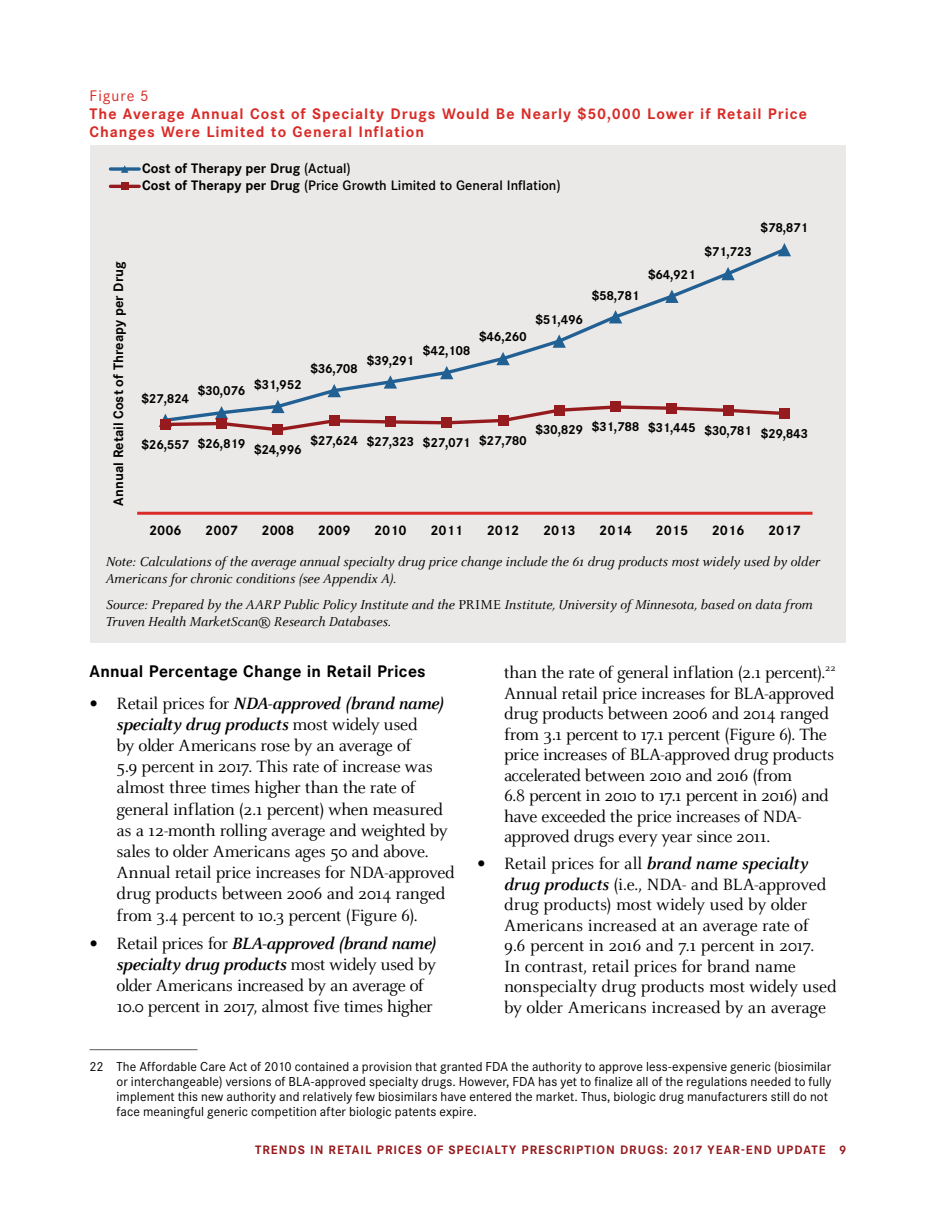
<style>
.page{position:relative;width:936px;height:1206px;background:#fff}
.page>*{position:absolute;margin:0;border:0;box-sizing:border-box;transform-origin:0 0}
.t1{font:18px/20.5px "Celeste Pro";letter-spacing:-.02em;color:#000}
.t2{font:700 16.5px "Corporate S";letter-spacing:.015em;color:#000}
.t3{font:700 15px/18px "Corporate S";letter-spacing:.065em;color:#d92b27}
.t4{font:15px "Corporate S";letter-spacing:.075em;color:#d92b27}
.t5{font:italic 14.25px/17.2px "Celeste Pro";letter-spacing:-.005em;color:#000}
.t6{font:500 13.5px/17.2px "Corporate S";color:#000}
.t7{font:700 13.5px "Corporate S";letter-spacing:.005em;color:#000}
.t8{font:12.75px/15px "Corporate S";letter-spacing:.005em;color:#000}
.t9{font:700 12.75px "Corporate S";letter-spacing:-.025em;color:#000}
.t10{font:700 12px "Corporate S";letter-spacing:.085em;color:#961b1e}
.s1{font-weight:700}
.s2{font-style:normal}
.s3{font-family:"Arial";font-size:24px}
.s4{font-weight:700;font-style:italic}
</style>
<div class="page">
<div style="left:90px;top:145px;width:756px;height:498px;background:#eae9e8"></div>
<div style="left:121px;top:183px;width:7px;height:7px;background:#961b1e"></div>
<hr style="left:110px;top:185px;width:29px;height:3px;background:#961b1e">
<hr style="left:137px;top:512px;width:676px;height:3px;background:#d92b27">
<hr style="left:90px;top:1049px;width:108px;height:1px;background:#58595b">
<svg style="left:110px;top:167px;width:29px;height:4px"></svg>
<svg style="left:121px;top:165px;width:7px;height:8px"></svg>
<svg style="left:571px;top:250px;width:218px;height:84px"></svg>
<svg style="left:609px;top:310px;width:13px;height:13px"></svg>
<svg style="left:665px;top:290px;width:14px;height:13px"></svg>
<svg style="left:721px;top:267px;width:14px;height:13px"></svg>
<svg style="left:778px;top:243px;width:13px;height:13px"></svg>
<svg style="left:159px;top:334px;width:620px;height:99px"></svg>
<div style="left:160px;top:419px;width:11px;height:11px;background:#961b1e"></div>
<div style="left:216px;top:418px;width:11px;height:11px;background:#961b1e"></div>
<div style="left:273px;top:424px;width:10px;height:11px;background:#961b1e"></div>
<div style="left:329px;top:416px;width:10px;height:10px;background:#961b1e"></div>
<div style="left:385px;top:417px;width:11px;height:10px;background:#961b1e"></div>
<div style="left:442px;top:418px;width:10px;height:10px;background:#961b1e"></div>
<div style="left:498px;top:415px;width:10px;height:11px;background:#961b1e"></div>
<div style="left:554px;top:405px;width:10px;height:10px;background:#961b1e"></div>
<div style="left:610px;top:402px;width:11px;height:10px;background:#961b1e"></div>
<div style="left:667px;top:403px;width:10px;height:10px;background:#961b1e"></div>
<div style="left:723px;top:405px;width:10px;height:11px;background:#961b1e"></div>
<div style="left:779px;top:408px;width:11px;height:11px;background:#961b1e"></div>
<p class="t4" style="left:90px;top:87px;width:61px">Figure 5</p>
<p class="t3" style="left:90px;top:105px;width:719px">The Average Annual Cost of Specialty Drugs Would Be Nearly $50,000 Lower if Retail Price<br>Changes Were Limited to General Inflation</p>
<p class="t6" style="left:142px;top:160px;width:420px"><span class="s1">Cost of Therapy per Drug</span> (Actual)<br><span class="s1">Cost of Therapy per Drug</span> (Price Growth Limited to General Infation)</p>
<p class="t9" style="left:761px;top:220px;width:49px">$78,871</p>
<p class="t7" style="left:110px;top:506px;width:246px;rotate:-90deg">Annual Retail Cost of Threapy per Drug</p>
<p class="t9" style="left:704px;top:244px;width:49px">$71,723</p>
<p class="t9" style="left:648px;top:267px;width:49px">$64,921</p>
<p class="t9" style="left:592px;top:287px;width:49px">$58,781</p>
<p class="t9" style="left:536px;top:312px;width:49px">$51,496</p>
<p class="t9" style="left:479px;top:329px;width:49px">$46,260</p>
<p class="t9" style="left:423px;top:343px;width:49px">$42,108</p>
<p class="t9" style="left:367px;top:352px;width:49px">$39,291</p>
<p class="t9" style="left:310px;top:361px;width:49px">$36,708</p>
<p class="t9" style="left:198px;top:383px;width:49px">$30,076</p>
<p class="t9" style="left:254px;top:377px;width:49px">$31,952</p>
<p class="t9" style="left:142px;top:391px;width:49px">$27,824</p>
<p class="t9" style="left:536px;top:422px;width:274px">$30,829 $31,788 $31,445 $30,781 $29,843</p>
<p class="t9" style="left:310px;top:433px;width:218px">$27,624 $27,323 $27,071 $27,780</p>
<p class="t9" style="left:142px;top:436px;width:105px">$26,557 $26,819</p>
<p class="t9" style="left:254px;top:442px;width:49px">$24,996</p>
<p class="t7" style="left:149px;top:522px;width:34px">2006</p>
<p class="t7" style="left:205px;top:522px;width:34px">2007</p>
<p class="t7" style="left:262px;top:522px;width:34px">2008</p>
<p class="t7" style="left:318px;top:522px;width:34px">2009</p>
<p class="t7" style="left:374px;top:522px;width:34px">2010</p>
<p class="t7" style="left:430px;top:522px;width:34px">2011</p>
<p class="t7" style="left:487px;top:522px;width:34px">2012</p>
<p class="t7" style="left:543px;top:522px;width:34px">2013</p>
<p class="t7" style="left:599px;top:522px;width:34px">2014</p>
<p class="t7" style="left:656px;top:522px;width:34px">2015</p>
<p class="t7" style="left:712px;top:522px;width:34px">2016</p>
<p class="t7" style="left:768px;top:522px;width:34px">2017</p>
<p class="t5" style="left:106px;top:553px;width:716px">Note: Calculations of the average annual specialty drug price change include the 61 drug products most widely used by older<br>Americans for chronic conditions (see Appendix A).</p>
<p class="t5" style="left:106px;top:596px;width:708px">Source: Prepared by the AARP Public Policy Institute and the <span class="s2">PRIME</span> Institute, University of Minnesota, based on data from</p>
<p class="t5" style="left:106px;top:613px;width:286px">Truven Health MarketScan® Research Databases.</p>
<h2 class="t2" style="left:90px;top:661px;width:338px">Annual Percentage Change in Retail Prices</h2>
<p class="t1" style="left:90px;top:692px;width:357px;line-height:21.1px;text-align:center"><span class="s3">•</span> Retail prices for <span class="s4">NDA-approved (brand name) specialty drug products</span> most widely used<br>by older Americans rose by an average of</p>
<p class="t1" style="left:117px;top:756px;width:340px;line-height:21.1px">5.9 percent in 2017. This rate of increase was almost three times higher than the rate of general inflation (2.1 percent) when measured as a 12-month rolling average and weighted by sales to older Americans ages 50 and above.<br>Annual retail price increases for NDA-approved drug products between 2006 and 2014 ranged from 3.4 percent to 10.3 percent (Figure 6).</p>
<p class="t1" style="left:117px;top:932px;width:322px;line-height:21.1px;text-align:justify;text-indent:-27px"><span class="s3">•</span> Retail prices for <span class="s4">BLA-approved (brand name) specialty drug products</span> most widely used by older Americans increased by an average of</p>
<p class="t1" style="left:117px;top:996px;width:318px">10.0 percent in 2017, almost five times higher</p>
<p class="t1" style="left:504px;top:662px;width:333px">than the rate of general inflation (2.1 percent).<sup>22<br></sup>Annual retail price increases for BLA-approved drug products between 2006 and 2014 ranged from 3.1 percent to 17.1 percent (Figure 6). The price increases of BLA-approved drug products accelerated between 2010 and 2016 (from</p>
<p class="t1" style="left:504px;top:785px;width:326px">6.8 percent in 2010 to 17.1 percent in 2016) and have exceeded the price increases of NDA&shy;approved drugs every year since 2011.</p>
<p class="t1" style="left:504px;top:853px;width:324px;text-indent:-27px"><span class="s3">•</span> Retail prices for all <span class="s4">brand name specialty drug products</span> (i.e., NDA- and BLA-approved drug products) most widely used by older Americans increased at an average rate of</p>
<p class="t1" style="left:504px;top:935px;width:334px">9.6 percent in 2016 and 7.1 percent in 2017.<br>In contrast, retail prices for brand name nonspecialty drug products most widely used by older Americans increased by an average</p>
<p class="t8" style="left:117px;top:1060px;width:716px;text-indent:-27px">22 The Affordable Care Act of 2010 contained a provision that granted FDA the authority to approve less-expensive generic (biosimilar or interchangeable) versions of BLA-approved specialty drugs. However, FDA has yet to finalize all of the regulations needed to fully implement this new authority and relatively few biosimilars have entered the market. Thus, biologic drug manufacturers still do not face meaningful generic competition after biologic patents expire.</p>
<p class="t10" style="left:255px;top:1143px;width:593px">TRENDS IN RETAIL PRICES OF SPECIALTY PRESCRIPTION DRUGS: 2017 YEAR-END UPDATE 9</p>
</div>
